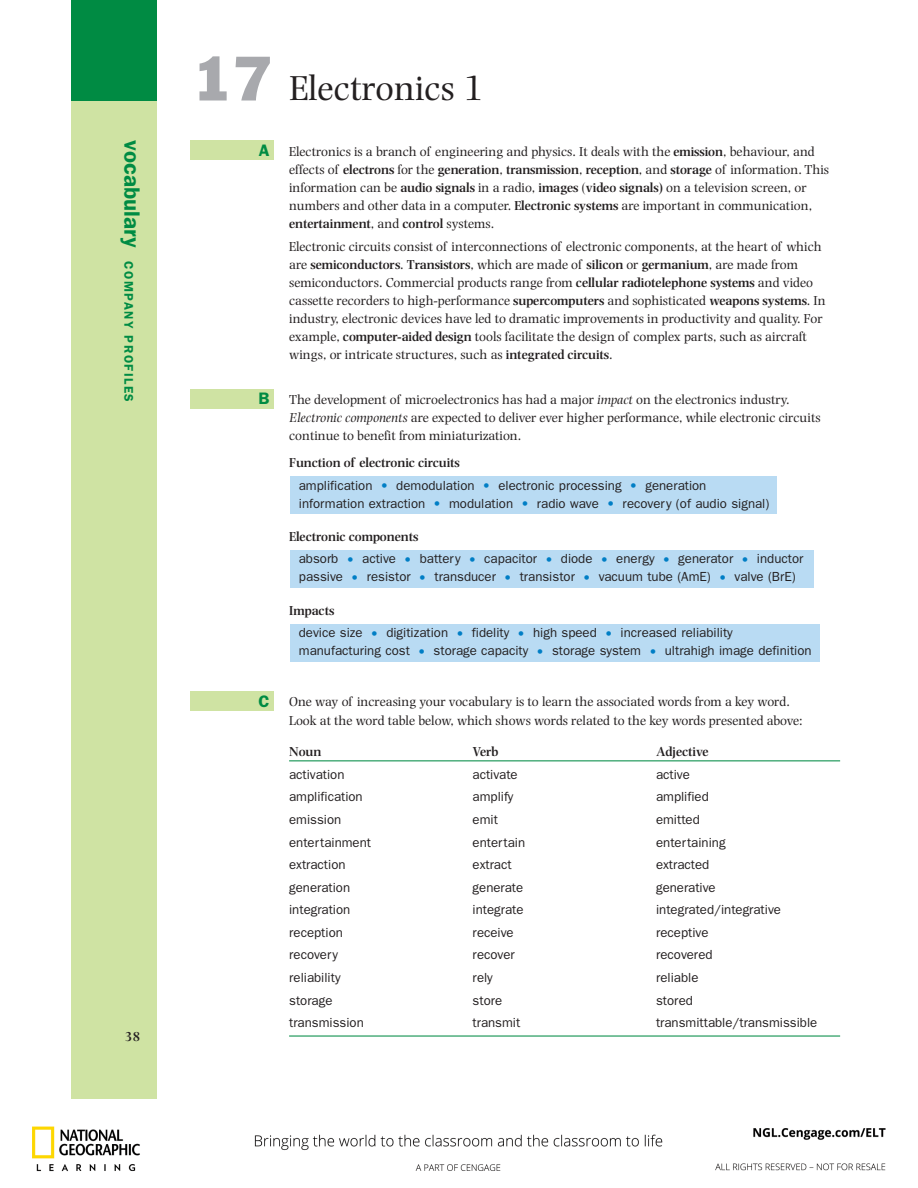
<style>
.page{position:relative;width:918px;height:1188px;background:#fff}
.page>*{position:absolute;margin:0;border:0;box-sizing:border-box;transform-origin:0 0}
.t1{font:36.15px "Photina";color:#231f20}
.t2{font:600 16.65px "Franklin Gothic";color:#008b43}
.t3{font:13.5px/18px "Photina";color:#231f20}
.t4{font:600 13.5px "Photina";color:#231f20}
.t5{font:13.2px/18px "Franklin Gothic";color:#231f20}
.t6{font:600 12.45px "Franklin Gothic";letter-spacing:.12em;color:#008b43}
.s1{font-size:22.2px}
.s2{font-family:"Franklin Gothic";font-size:58.35px;color:#a8a9ad}
.s3{font-weight:600}
.s4{font-style:italic}
.s5{font-weight:600;color:#007ec5}
</style>
<div class="page">
<img style="left:32px;top:1126px;width:854px;height:46px">
<div style="left:71px;top:99px;width:85px;height:1000px;background:#cfe3a3"></div>
<div style="left:71px;top:0;width:85px;height:100px;background:#008b43"></div>
<hr style="left:289px;top:760px;width:551px;height:1px;background:#008b43">
<hr style="left:289px;top:1036px;width:551px;height:1px;background:#008b43">
<div style="left:190px;top:691px;width:84px;height:20px;background:#cfe3a3"></div>
<div style="left:291px;top:624px;width:529px;height:37px;background:#b9dbf3"></div>
<div style="left:291px;top:550px;width:523px;height:38px;background:#b9dbf3"></div>
<div style="left:291px;top:476px;width:486px;height:38px;background:#b9dbf3"></div>
<div style="left:190px;top:389px;width:84px;height:19px;background:#cfe3a3"></div>
<div style="left:190px;top:140px;width:84px;height:20px;background:#cfe3a3"></div>
<p class="t6" style="left:136px;top:140px;width:263px;rotate:90deg"><span class="s1">vocabulary</span> COMPANY PROFILES</p>
<p class="t4" style="left:125px;top:1029px;width:17px">38</p>
<p class="t1" style="left:191px;top:67px;width:294px"><span class="s2">17</span> Electronics 1</p>
<p class="t2" style="left:259px;top:140px;width:12px">A</p>
<p class="t2" style="left:259px;top:389px;width:13px">B</p>
<p class="t2" style="left:259px;top:691px;width:13px">C</p>
<p class="t3" style="left:289px;top:142px;width:541px">Electronics is a branch of engineering and physics. It deals with the <span class="s3">emission</span>, behaviour, and effects of <span class="s3">electrons</span> for the <span class="s3">generation</span>, <span class="s3">transmission</span>, <span class="s3">reception</span>, and <span class="s3">storage</span> of information. This information can be <span class="s3">audio signals</span> in a radio, <span class="s3">images</span> (<span class="s3">video signals)</span> on a television screen, or numbers and other data in a computer. <span class="s3">Electronic systems</span> are important in communication, <span class="s3">entertainment</span>, and <span class="s3">control</span> systems.</p>
<p class="t3" style="left:289px;top:237px;width:538px">Electronic circuits consist of interconnections of electronic components, at the heart of which are <span class="s3">semiconductors</span>. <span class="s3">Transistors</span>, which are made of <span class="s3">silicon</span> or <span class="s3">germanium</span>, are made from semiconductors. Commercial products range from <span class="s3">cellular radiotelephone systems</span> and video cassette recorders to high-performance <span class="s3">supercomputers</span> and sophisticated <span class="s3">weapons systems</span>. In industry, electronic devices have led to dramatic improvements in productivity and quality. For example, <span class="s3">computer-aided design</span> tools facilitate the design of complex parts, such as aircraft wings, or intricate structures, such as <span class="s3">integrated circuits</span>.</p>
<p class="t3" style="left:289px;top:391px;width:533px">The development of microelectronics has had a major <span class="s4">impact</span> on the electronics industry.<br><span class="s4">Electronic components</span> are expected to deliver ever higher performance, while electronic circuits continue to benefit from miniaturization.</p>
<p class="t4" style="left:289px;top:455px;width:172px">Function of electronic circuits</p>
<p class="t5" style="left:299px;top:476px;width:472px">amplification <span class="s5">•</span> demodulation <span class="s5">•</span> electronic processing <span class="s5">•</span> generation information extraction <span class="s5">•</span> modulation <span class="s5">•</span> radio wave <span class="s5">•</span> recovery (of audio signal)</p>
<p class="t4" style="left:289px;top:529px;width:131px">Electronic components</p>
<p class="t5" style="left:299px;top:550px;width:506px">absorb <span class="s5">•</span> active <span class="s5">•</span> battery <span class="s5">•</span> capacitor <span class="s5">•</span> diode <span class="s5">•</span> energy <span class="s5">•</span> generator <span class="s5">•</span> inductor passive <span class="s5">•</span> resistor <span class="s5">•</span> transducer <span class="s5">•</span> transistor <span class="s5">•</span> vacuum tube (AmE) <span class="s5">•</span> valve (BrE)</p>
<p class="t4" style="left:289px;top:603px;width:47px">Impacts</p>
<p class="t5" style="left:299px;top:623px;width:514px">device size <span class="s5">•</span> digitization <span class="s5">•</span> fidelity <span class="s5">•</span> high speed <span class="s5">•</span> increased reliability manufacturing cost <span class="s5">•</span> storage capacity <span class="s5">•</span> storage system <span class="s5">•</span> ultrahigh image definition</p>
<p class="t3" style="left:289px;top:693px;width:515px">One way of increasing your vocabulary is to learn the associated words from a key word.<br>Look at the word table below, which shows words related to the key words presented above:</p>
<p class="t4" style="left:289px;top:744px;width:34px">Noun</p>
<p class="t4" style="left:473px;top:744px;width:27px">Verb</p>
<p class="t4" style="left:656px;top:744px;width:54px">Adjective</p>
<p class="t5" style="left:289px;top:765px;width:57px">activation</p>
<p class="t5" style="left:473px;top:765px;width:47px">activate</p>
<p class="t5" style="left:656px;top:765px;width:35px">active</p>
<p class="t5" style="left:289px;top:788px;width:75px">amplification</p>
<p class="t5" style="left:473px;top:788px;width:42px">amplify</p>
<p class="t5" style="left:656px;top:788px;width:54px">amplified</p>
<p class="t5" style="left:289px;top:810px;width:54px">emission</p>
<p class="t5" style="left:473px;top:810px;width:27px">emit</p>
<p class="t5" style="left:656px;top:810px;width:45px">emitted</p>
<p class="t5" style="left:289px;top:833px;width:83px">entertainment</p>
<p class="t5" style="left:473px;top:833px;width:54px">entertain</p>
<p class="t5" style="left:656px;top:833px;width:71px">entertaining</p>
<p class="t5" style="left:289px;top:855px;width:58px">extraction</p>
<p class="t5" style="left:473px;top:855px;width:41px">extract</p>
<p class="t5" style="left:656px;top:855px;width:55px">extracted</p>
<p class="t5" style="left:289px;top:878px;width:62px">generation</p>
<p class="t5" style="left:473px;top:878px;width:52px">generate</p>
<p class="t5" style="left:656px;top:878px;width:61px">generative</p>
<p class="t5" style="left:289px;top:901px;width:63px">integration</p>
<p class="t5" style="left:473px;top:901px;width:52px">integrate</p>
<p class="t5" style="left:656px;top:901px;width:126px">integrated/integrative</p>
<p class="t5" style="left:289px;top:923px;width:55px">reception</p>
<p class="t5" style="left:473px;top:923px;width:43px">receive</p>
<p class="t5" style="left:656px;top:923px;width:54px">receptive</p>
<p class="t5" style="left:289px;top:946px;width:50px">recovery</p>
<p class="t5" style="left:473px;top:946px;width:44px">recover</p>
<p class="t5" style="left:656px;top:946px;width:58px">recovered</p>
<p class="t5" style="left:289px;top:968px;width:53px">reliability</p>
<p class="t5" style="left:473px;top:968px;width:22px">rely</p>
<p class="t5" style="left:656px;top:968px;width:44px">reliable</p>
<p class="t5" style="left:289px;top:991px;width:45px">storage</p>
<p class="t5" style="left:473px;top:991px;width:31px">store</p>
<p class="t5" style="left:656px;top:991px;width:38px">stored</p>
<p class="t5" style="left:289px;top:1013px;width:76px">transmission</p>
<p class="t5" style="left:473px;top:1013px;width:49px">transmit</p>
<p class="t5" style="left:656px;top:1013px;width:163px">transmittable/transmissible</p>
</div>
